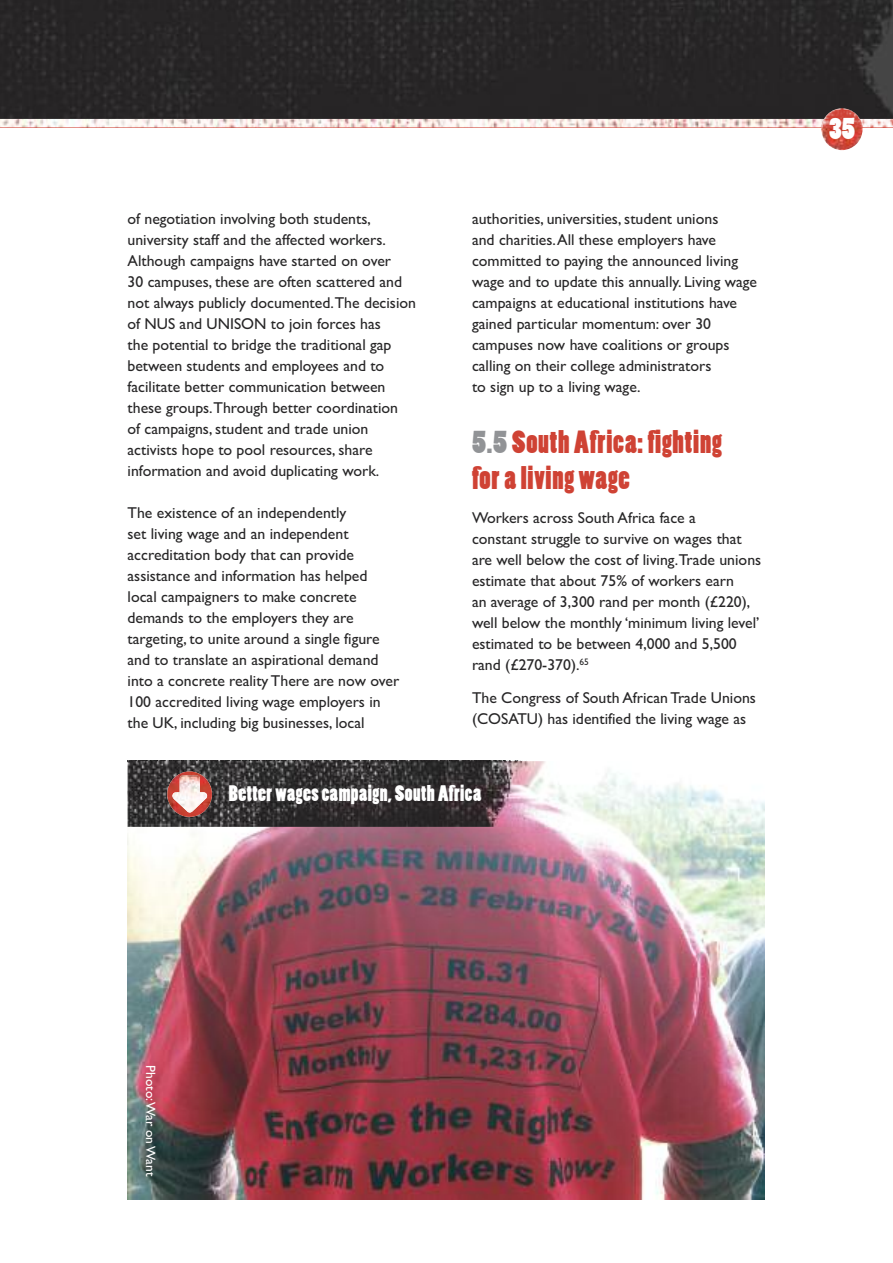
<style>
.page{position:relative;width:893px;height:1263px;background:#fff}
.page>*{position:absolute;margin:0;border:0;box-sizing:border-box;transform-origin:0 0}
.t1{font:30px/36px "Poplar Std";letter-spacing:.025em;color:#cf4234}
.t2{font:28.5px "Poplar Std";color:#fff}
.t3{font:21px "Poplar Std";letter-spacing:.02em;color:#fff}
.t4{font:15.75px/21px "Gill Sans";color:#272627}
.t5{font:13.5px "Gill Sans";color:#fff}
.s1{color:#919396}
</style>
<div class="page">
<img style="left:0;top:0;width:893px;height:119px">
<img style="left:862px;top:119px;width:31px;height:8px">
<img style="left:0;top:119px;width:821px;height:8px">
<img style="left:821px;top:119px;width:41px;height:31px">
<img style="left:824px;top:108px;width:36px;height:11px">
<img style="left:128px;top:773px;width:636px;height:426px">
<img style="left:128px;top:761px;width:429px;height:66px">
<img style="left:167px;top:771px;width:45px;height:46px">
<img style="left:172px;top:775px;width:35px;height:37px">
<p class="t4" style="left:128px;top:208px;width:290px">of negotiation involving both students, university staff and the affected workers.<br>Although campaigns have started on over<br>30 campuses, these are often scattered and not always publicly documented.The decision of NUS and UNISON to join forces has<br>the potential to bridge the traditional gap between students and employees and to facilitate better communication between these groups.Through better coordination<br>of campaigns, student and trade union activists hope to pool resources, share information and avoid duplicating work.</p>
<p class="t4" style="left:128px;top:502px;width:273px">The existence of an independently<br>set living wage and an independent accreditation body that can provide assistance and information has helped local campaigners to make concrete demands to the employers they are targeting, to unite around a single figure and to translate an aspirational demand into a concrete reality There are now over 100 accredited living wage employers in the UK, including big businesses, local</p>
<p class="t4" style="left:472px;top:208px;width:287px">authorities, universities, student unions<br>and charities.All these employers have committed to paying the announced living wage and to update this annually. Living wage campaigns at educational institutions have gained particular momentum: over 30 campuses now have coalitions or groups calling on their college administrators<br>to sign up to a living wage.</p>
<h1 class="t1" style="left:472px;top:426px;width:251px"><span class="s1">5.5</span> South Africa: fighting foraliving wage</h1>
<p class="t4" style="left:472px;top:507px;width:291px">Workers across South Africa face a<br>constant struggle to survive on wages that are well below the cost of living.Trade unions estimate that about 75% of workers earn<br>an average of 3,300 rand per month (£220), well below the monthly ‘minimum living level’ estimated to be between 4,000 and 5,500 rand (£270-370).<sup>65</sup></p>
<p class="t4" style="left:472px;top:687px;width:286px">The Congress of South African Trade Unions (COSATU) has identified the living wage as</p>
<h3 class="t3" style="left:229px;top:785px;width:254px">Better wagescampaign, South Africa</h3>
<h2 class="t2" style="left:829px;top:117px;width:28px">35</h2>
<p class="t5" style="left:159px;top:1065px;width:113px;rotate:90deg">Photo:War onWant</p>
</div>
